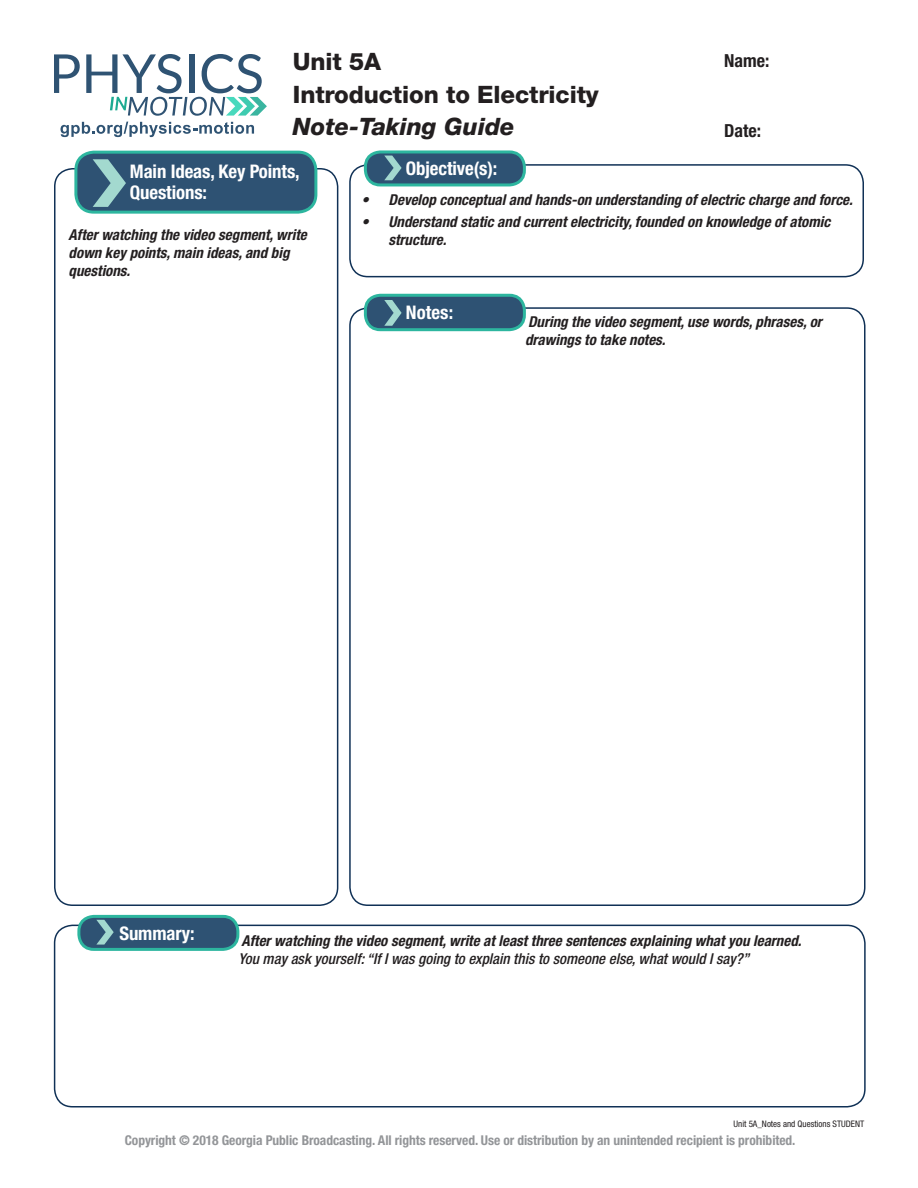
<style>
.page{position:relative;width:918px;height:1188px;background:#fff}
.page>*{position:absolute;margin:0;border:0;box-sizing:border-box;transform-origin:0 0}
.t1{font:800 24px/33.5px "Helvetica Neue LT Std";letter-spacing:-.005em;color:#231f20}
.t2{font:italic 800 24px "Helvetica Neue LT Std";color:#231f20}
.t3{font:700 condensed 18.75px/21px "Helvetica Neue LT Std";letter-spacing:-.005em;color:#fff}
.t4{font:700 condensed 18px "Helvetica Neue LT Std";color:#231f20}
.t5{font:italic 700 condensed 15px/18px "Helvetica Neue LT Std";color:#231f20}
.t6{font:italic 500 condensed 15px "Helvetica Neue LT Std";color:#231f20}
.t7{font:700 condensed 13.5px "Helvetica Neue LT Std";letter-spacing:-.005em;color:#939598}
.t8{font:condensed 9px "Helvetica Neue LT Std";color:#231f20}
</style>
<div class="page">
<svg style="left:54px;top:54px;width:26px;height:39px"></svg>
<svg style="left:86px;top:54px;width:181px;height:62px"></svg>
<svg style="left:61px;top:122px;width:193px;height:15px"></svg>
<div style="left:349px;top:164px;width:515px;height:113px;border:2px solid #103156;border-radius:18px"></div>
<div style="left:54px;top:168px;width:284px;height:738px;border:2px solid #103156;border-radius:18px"></div>
<div style="left:54px;top:925px;width:812px;height:183px;border:2px solid #103156;border-radius:18px"></div>
<div style="left:365px;top:152px;width:159px;height:33px;background:#2e5273;border-radius:15px"></div>
<div style="left:364px;top:150px;width:162px;height:36px;border:3px solid #2db69f;border-radius:15px"></div>
<svg style="left:384px;top:156px;width:18px;height:24px"></svg>
<div style="left:365px;top:295px;width:159px;height:35px;background:#2e5273;border-radius:15px"></div>
<div style="left:364px;top:294px;width:162px;height:37px;border:3px solid #2db69f;border-radius:15px"></div>
<div style="left:79px;top:916px;width:159px;height:33px;background:#2e5273;border-radius:15px"></div>
<div style="left:77px;top:915px;width:162px;height:36px;border:3px solid #2db69f;border-radius:15px"></div>
<svg style="left:384px;top:300px;width:18px;height:26px"></svg>
<svg style="left:96px;top:920px;width:18px;height:25px"></svg>
<div style="left:76px;top:152px;width:240px;height:60px;background:#2e5273;border-radius:18px"></div>
<div style="left:74px;top:151px;width:243px;height:63px;border:3px solid #2db69f;border-radius:18px"></div>
<svg style="left:93px;top:159px;width:33px;height:48px"></svg>
<h1 class="t1" style="left:293px;top:44px;width:307px">Unit 5A<br>Introduction to Electricity</h1>
<h1 class="t2" style="left:293px;top:112px;width:223px">Note-Taking Guide</h1>
<p class="t3" style="left:130px;top:161px;width:171px">Main Ideas, Key Points,<br>Questions:</p>
<p class="t4" style="left:724px;top:50px;width:47px">Name:</p>
<p class="t4" style="left:724px;top:120px;width:38px">Date:</p>
<p class="t3" style="left:406px;top:158px;width:93px">Objective(s):</p>
<p class="t5" style="left:362px;top:190px;width:493px">• Develop conceptual and hands-on understanding of electric charge and force.</p>
<p class="t5" style="left:388px;top:213px;width:443px;text-indent:-27px">• Understand static and current electricity, founded on knowledge of atomic structure.</p>
<p class="t5" style="left:69px;top:226px;width:240px">After watching the video segment, write down key points, main ideas, and big questions.</p>
<p class="t3" style="left:406px;top:302px;width:49px">Notes:</p>
<p class="t5" style="left:525px;top:313px;width:298px">During the video segment, use words, phrases, or drawings to take notes.</p>
<p class="t3" style="left:119px;top:922px;width:77px">Summary:</p>
<p class="t5" style="left:242px;top:932px;width:561px">After watching the video segment, write at least three sentences explaining what you learned.</p>
<p class="t6" style="left:238px;top:950px;width:512px">You may ask yourself: “If I was going to explain this to someone else, what would I say?”</p>
<p class="t8" style="left:734px;top:1119px;width:132px">Unit 5A_Notes and Questions STUDENT</p>
<p class="t7" style="left:125px;top:1132px;width:672px">Copyright © 2018 Georgia Public Broadcasting. All rights reserved. Use or distribution by an unintended recipient is prohibited.</p>
</div>
